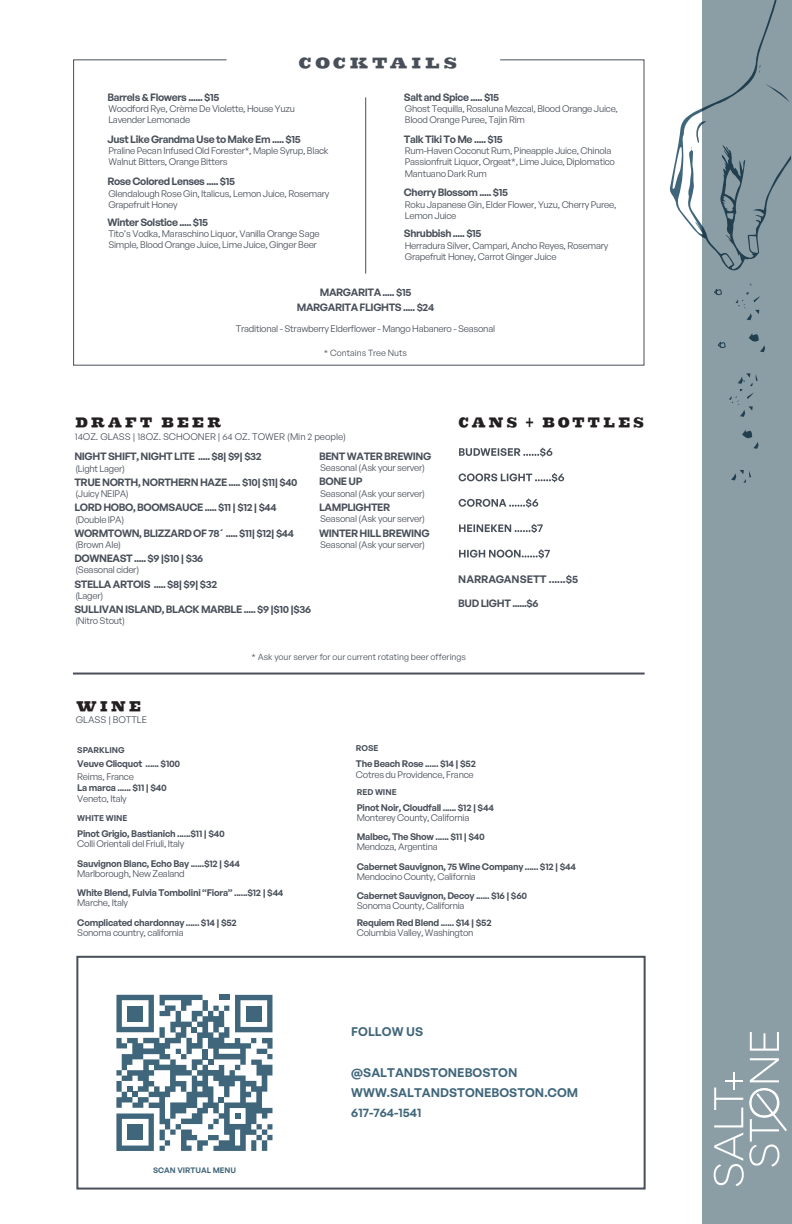
<style>
.page{position:relative;width:792px;height:1224px;background:#fff}
.page>*{position:absolute;margin:0;border:0;box-sizing:border-box;transform-origin:0 0}
.t1{font:20.2px "Sutro Deluxe Inline Fill";color:#484f59;scale:.93 1}
.t2{font:19.1px "Sutro Deluxe Inline Fill";color:#231f20;scale:.78 1}
.t3{font:18.7px "Sutro Deluxe Inline Fill";color:#231f20;scale:.8 1}
.t4{font:600 12.2px/20.3px "General Sans";color:#40667b}
.t5{font:600 10.6px "General Sans";color:#484f59}
.t6{font:600 10.4px/15.5px "General Sans";letter-spacing:-.04em;color:#484f59;text-align:center}
.t7{font:9.3px/11.2px "General Sans";letter-spacing:-.025em;color:#484f59}
.t8{font:600 9.3px "General Sans";letter-spacing:-.025em;color:#484f59}
.t9{font:9.3px "General Sans";color:#484f59}
.t10{font:8.7px "General Sans";color:#484f59}
.t11{font:600 8.2px "General Sans";color:#484f59}
.t12{font:600 7.7px "General Sans";color:#40667b}
</style>
<div class="page">
<svg style="left:73px;top:59px;width:572px;height:307px"></svg>
<hr style="left:365px;top:97px;width:1px;height:177px;background:#484f59">
<svg style="left:459px;top:448px;width:93px;height:9px"></svg>
<svg style="left:459px;top:473px;width:105px;height:9px"></svg>
<svg style="left:459px;top:499px;width:79px;height:9px"></svg>
<svg style="left:459px;top:524px;width:84px;height:9px"></svg>
<svg style="left:459px;top:549px;width:91px;height:9px"></svg>
<hr style="left:73px;top:673px;width:572px;height:2px;background:#484f59">
<div style="left:703px;top:0;width:89px;height:1224px;background:#8b9ea5"></div>
<svg style="left:670px;top:0;width:120px;height:271px"></svg>
<svg style="left:717px;top:341px;width:9px;height:8px"></svg>
<svg style="left:742px;top:430px;width:17px;height:19px"></svg>
<svg style="left:731px;top:470px;width:20px;height:13px"></svg>
<svg style="left:714px;top:288px;width:8px;height:8px"></svg>
<svg style="left:749px;top:333px;width:16px;height:19px"></svg>
<svg style="left:729px;top:373px;width:29px;height:44px"></svg>
<svg style="left:736px;top:292px;width:24px;height:28px"></svg>
<div style="left:76px;top:956px;width:570px;height:234px;border:2px solid #484f59"></div>
<svg style="left:750px;top:1032px;width:29px;height:19px"></svg>
<svg style="left:714px;top:1058px;width:73px;height:128px"></svg>
<svg style="left:116px;top:995px;width:157px;height:156px"></svg>
<div style="left:127px;top:1006px;width:16px;height:15px;background:#40667b"></div>
<div style="left:246px;top:1006px;width:16px;height:16px;background:#40667b"></div>
<div style="left:127px;top:1124px;width:16px;height:16px;background:#40667b"></div>
<p class="t6" style="left:107px;top:89px;width:113px">Barrels &amp; Flowers ...... $15</p>
<h1 class="t1" style="left:298px;top:52px;width:176px">COCKTAILS</h1>
<p class="t6" style="left:404px;top:89px;width:97px">Salt and Spice ..... $15</p>
<p class="t7" style="left:108px;top:103px;width:188px">Woodford Rye, Crème De Violette, House Yuzu<br>Lavender Lemonade</p>
<p class="t7" style="left:405px;top:103px;width:215px">Ghost Tequilla, Rosaluna Mezcal, Blood Orange Juice,<br>Blood Orange Puree, Tajin Rim</p>
<p class="t6" style="left:107px;top:131px;width:195px">Just Like Grandma Use to Make Em ..... $15</p>
<p class="t6" style="left:404px;top:131px;width:100px">Talk Tiki To Me ..... $15</p>
<p class="t7" style="left:108px;top:145px;width:222px">Praline Pecan Infused Old Forester*, Maple Syrup, Black<br>Walnut Bitters, Orange Bitters</p>
<p class="t6" style="left:107px;top:173px;width:129px">Rose Colored Lenses ..... $15</p>
<p class="t7" style="left:405px;top:145px;width:212px">Rum-Haven Coconut Rum, Pineapple Juice, Chinola<br>Passionfruit Liquor, Orgeat*, Lime Juice, Diplomatico<br>Mantuano Dark Rum</p>
<p class="t7" style="left:108px;top:187px;width:223px">Glendalough Rose Gin, Italicus, Lemon Juice, Rosemary<br>Grapefruit Honey</p>
<p class="t6" style="left:107px;top:214px;width:102px">Winter Solstice ..... $15</p>
<p class="t6" style="left:404px;top:185px;width:106px">Cherry Blossom ..... $15</p>
<p class="t7" style="left:405px;top:199px;width:213px">Roku Japanese Gin, Elder Flower, Yuzu, Cherry Puree,<br>Lemon Juice</p>
<p class="t7" style="left:108px;top:228px;width:213px">Tito’s Vodka, Maraschino Liquor, Vanilla Orange Sage<br>Simple, Blood Orange Juice, Lime Juice, Ginger Beer</p>
<p class="t6" style="left:404px;top:225px;width:79px">Shrubbish ..... $15</p>
<p class="t7" style="left:405px;top:240px;width:205px">Herradura Silver, Campari, Ancho Reyes, Rosemary<br>Grapefruit Honey, Carrot Ginger Juice</p>
<p class="t6" style="left:297px;top:284px;width:139px">MARGARITA ..... $15<br>MARGARITA FLIGHTS ..... $24</p>
<p class="t7" style="left:236px;top:323px;width:261px">Traditional - Strawberry Elderflower - Mango Habanero - Seasonal</p>
<p class="t10" style="left:324px;top:348px;width:84px">* Contains Tree Nuts</p>
<h3 class="t3" style="left:75px;top:413px;width:188px">DRAFT BEER</h3>
<p class="t9" style="left:75px;top:431px;width:273px">14OZ. GLASS | 18OZ. SCHOONER | 64 OZ. TOWER (Min 2 people)</p>
<p class="t6" style="left:74px;top:449px;width:189px">NIGHT SHIFT, NIGHT LITE ..... $8| $9| $32</p>
<p class="t7" style="left:75px;top:462px;width:51px">(Light Lager)</p>
<p class="t6" style="left:74px;top:474px;width:225px">TRUE NORTH, NORTHERN HAZE ..... $10| $11| $40</p>
<p class="t7" style="left:75px;top:513px;width:51px">(Double IPA)</p>
<p class="t7" style="left:75px;top:488px;width:55px">(Juicy NEIPA)</p>
<p class="t6" style="left:74px;top:500px;width:204px">LORD HOBO, BOOMSAUCE ..... $11 | $12 | $44</p>
<p class="t7" style="left:75px;top:539px;width:47px">(Brown Ale)</p>
<p class="t6" style="left:74px;top:525px;width:221px">WORMTOWN, BLIZZARD OF 78´ ..... $11| $12| $44</p>
<p class="t7" style="left:75px;top:564px;width:65px">(Seasonal cider)</p>
<p class="t6" style="left:74px;top:550px;width:130px">DOWNEAST ..... $9 |$10 | $36</p>
<p class="t7" style="left:75px;top:590px;width:29px">(Lager)</p>
<p class="t6" style="left:74px;top:576px;width:144px">STELLA ARTOIS ..... $8| $9| $32</p>
<p class="t7" style="left:75px;top:615px;width:51px">(Nitro Stout)</p>
<p class="t6" style="left:74px;top:601px;width:238px">SULLIVAN ISLAND, BLACK MARBLE ..... $9 |$10 |$36</p>
<p class="t6" style="left:319px;top:448px;width:114px">BENT WATER BREWING</p>
<p class="t7" style="left:320px;top:487px;width:106px">Seasonal (Ask your server)</p>
<p class="t7" style="left:320px;top:462px;width:106px">Seasonal (Ask your server)</p>
<p class="t6" style="left:319px;top:474px;width:45px">BONE UP</p>
<p class="t7" style="left:320px;top:513px;width:106px">Seasonal (Ask your server)</p>
<p class="t6" style="left:319px;top:499px;width:73px">LAMPLIGHTER</p>
<p class="t7" style="left:320px;top:539px;width:106px">Seasonal (Ask your server)</p>
<p class="t6" style="left:319px;top:525px;width:112px">WINTER HILL BREWING</p>
<h3 class="t3" style="left:458px;top:413px;width:237px">CANS + BOTTLES</h3>
<p class="t5" style="left:458px;top:572px;width:121px">NARRAGANSETT ......$5</p>
<p class="t6" style="left:458px;top:595px;width:82px">BUD LIGHT ......$6</p>
<h2 class="t2" style="left:76px;top:696px;width:88px">WINE</h2>
<p class="t7" style="left:76px;top:713px;width:73px">GLASS | BOTTLE</p>
<p class="t10" style="left:252px;top:651px;width:216px">* Ask your server for our current rotating beer offerings</p>
<p class="t11" style="left:77px;top:744px;width:49px">SPARKLING</p>
<p class="t8" style="left:77px;top:758px;width:105px">Veuve Clicquot ...... $100</p>
<p class="t7" style="left:77px;top:770px;width:58px">Reims, France</p>
<p class="t7" style="left:77px;top:793px;width:51px">Veneto, Italy</p>
<p class="t8" style="left:77px;top:782px;width:91px">La marca ...... $11 | $40</p>
<p class="t11" style="left:77px;top:812px;width:52px">WHITE WINE</p>
<p class="t8" style="left:77px;top:828px;width:149px">Pinot Grigio, Bastianich ......$11 | $40</p>
<p class="t7" style="left:77px;top:838px;width:109px">Colli Orientali del Friuli, Italy</p>
<p class="t8" style="left:77px;top:858px;width:164px">Sauvignon Blanc, Echo Bay ......$12 | $44</p>
<p class="t7" style="left:77px;top:867px;width:109px">Marlborough, New Zealand</p>
<p class="t8" style="left:77px;top:887px;width:208px">White Blend, Fulvia Tombolini “Fiora” ......$12 | $44</p>
<p class="t7" style="left:77px;top:897px;width:52px">Marche, Italy</p>
<p class="t8" style="left:77px;top:917px;width:161px">Complicated chardonnay ...... $14 | $52</p>
<p class="t7" style="left:77px;top:927px;width:108px">Sonoma country, california</p>
<p class="t12" style="left:153px;top:1166px;width:84px">SCAN VIRTUAL MENU</p>
<p class="t11" style="left:356px;top:743px;width:24px">ROSE</p>
<p class="t8" style="left:356px;top:757px;width:121px">The Beach Rose ...... $14 | $52</p>
<p class="t7" style="left:356px;top:768px;width:119px">Cotres du Providence, France</p>
<p class="t11" style="left:357px;top:787px;width:41px">RED WINE</p>
<p class="t8" style="left:357px;top:801px;width:139px">Pinot Noir, Cloudfall ...... $12 | $44</p>
<p class="t7" style="left:357px;top:811px;width:114px">Monterey County, California</p>
<p class="t8" style="left:357px;top:831px;width:130px">Malbec, The Show ...... $11 | $40</p>
<p class="t7" style="left:357px;top:841px;width:82px">Mendoza, Argentina</p>
<p class="t8" style="left:357px;top:860px;width:221px">Cabernet Sauvignon, 75 Wine Company ...... $12 | $44</p>
<p class="t7" style="left:357px;top:870px;width:121px">Mendocino County, California</p>
<p class="t8" style="left:357px;top:890px;width:172px">Cabernet Sauvignon, Decoy ...... $16 | $60</p>
<p class="t7" style="left:357px;top:900px;width:109px">Sonoma County, California</p>
<p class="t8" style="left:357px;top:917px;width:136px">Requiem Red Blend ...... $14 | $52</p>
<p class="t7" style="left:357px;top:927px;width:118px">Columbia Valley, Washington</p>
<h3 class="t4" style="left:351px;top:1021px;width:73px">FOLLOW US</h3>
<h3 class="t4" style="left:351px;top:1062px;width:229px">@SALTANDSTONEBOSTON<br>WWW.SALTANDSTONEBOSTON.COM<br>617-764-1541</h3>
</div>
